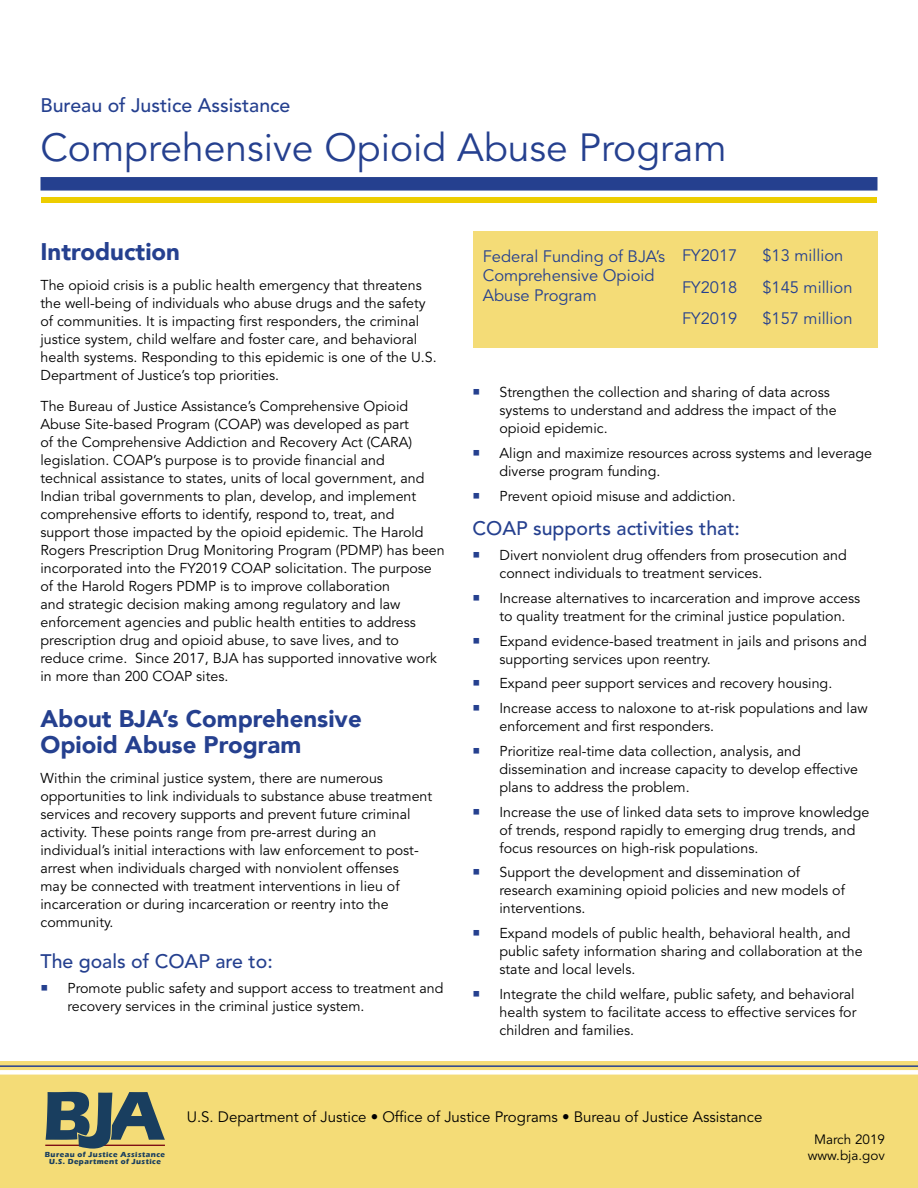
<style>
.page{position:relative;width:918px;height:1188px;background:#fff}
.page>*{position:absolute;margin:0;border:0;box-sizing:border-box;transform-origin:0 0}
.t1{font:39px "Avenir LT Std";color:#25408f}
.t2{font:900 24px/26px "Avenir LT";color:#25408f}
.t3{font:500 19.5px "Avenir LT Std";color:#25408f}
.t4{font:16.5px/19.5px "Avenir LT Std";color:#25408f}
.t5{font:15px "Avenir LT Std";color:#000}
.t6{font:14.25px/18px "Avenir LT Std";color:#000}
.t7{font:13.5px "Avenir LT Std";color:#000}
.t8{font:700 7.5px "Eras ITC";letter-spacing:.06em;color:#193e5f}
</style>
<div class="page">
<div style="left:40px;top:177px;width:838px;height:14px;background:#25408f;border:2px solid #25408f"></div>
<div style="left:41px;top:197px;width:836px;height:6px;background:#edcd00"></div>
<div style="left:0;top:1061px;width:918px;height:127px;background:#f4dc77"></div>
<hr style="left:0;top:1065px;width:918px;height:2px;background:#25408f">
<div style="left:0;top:1070px;width:918px;height:5px;background:#fff"></div>
<div style="left:473px;top:231px;width:405px;height:117px;background:#f4dc77"></div>
<hr style="left:45px;top:1145px;width:120px;height:1px;background:#77040f">
<svg style="left:46px;top:1092px;width:119px;height:57px"></svg>
<h1 class="t3" style="left:40px;top:94px;width:251px">Bureau of Justice Assistance</h1>
<h1 class="t1" style="left:40px;top:125px;width:688px">Comprehensive Opioid Abuse Program</h1>
<h2 class="t2" style="left:40px;top:238px;width:141px">Introduction</h2>
<p class="t6" style="left:40px;top:276px;width:398px">The opioid crisis is a public health emergency that threatens the well-being of individuals who abuse drugs and the safety of communities. It is impacting first responders, the criminal justice system, child welfare and foster care, and behavioral health systems. Responding to this epidemic is one of the U.S.<br>Department of Justice’s top priorities.</p>
<p class="t6" style="left:40px;top:398px;width:406px">The Bureau of Justice Assistance’s Comprehensive Opioid Abuse Site-based Program (COAP) was developed as part<br>of the Comprehensive Addiction and Recovery Act (CARA) legislation. COAP’s purpose is to provide financial and technical assistance to states, units of local government, and Indian tribal governments to plan, develop, and implement comprehensive efforts to identify, respond to, treat, and support those impacted by the opioid epidemic. The Harold Rogers Prescription Drug Monitoring Program (PDMP) has been incorporated into the FY2019 COAP solicitation. The purpose of the Harold Rogers PDMP is to improve collaboration<br>and strategic decision making among regulatory and law enforcement agencies and public health entities to address prescription drug and opioid abuse, to save lives, and to reduce crime. Since 2017, BJA has supported innovative work in more than 200 COAP sites.</p>
<h2 class="t2" style="left:40px;top:706px;width:323px">About BJA’s Comprehensive<br>Opioid Abuse Program</h2>
<p class="t6" style="left:40px;top:770px;width:393px">Within the criminal justice system, there are numerous opportunities to link individuals to substance abuse treatment services and recovery supports and prevent future criminal activity. These points range from pre-arrest during an individual’s initial interactions with law enforcement to post&shy;arrest when individuals charged with nonviolent offenses<br>may be connected with treatment interventions in lieu of incarceration or during incarceration or reentry into the community.</p>
<h3 class="t3" style="left:40px;top:950px;width:234px">The goals of COAP are to:</h3>
<p class="t6" style="left:68px;top:980px;width:378px">Promote public safety and support access to treatment and recovery services in the criminal justice system.</p>
<p class="t4" style="left:483px;top:247px;width:184px">Federal Funding of BJA’s</p>
<p class="t4" style="left:682px;top:246px;width:57px">FY2017</p>
<p class="t4" style="left:762px;top:246px;width:82px">$13 million</p>
<p class="t4" style="left:483px;top:266px;width:173px">Comprehensive Opioid<br>Abuse Program</p>
<p class="t4" style="left:682px;top:278px;width:57px">FY2018</p>
<p class="t4" style="left:762px;top:278px;width:92px">$145 million</p>
<p class="t4" style="left:682px;top:309px;width:57px">FY2019</p>
<p class="t4" style="left:762px;top:309px;width:92px">$157 million</p>
<p class="t6" style="left:500px;top:384px;width:339px">Strengthen the collection and sharing of data across systems to understand and address the impact of the opioid epidemic.</p>
<p class="t6" style="left:500px;top:445px;width:374px">Align and maximize resources across systems and leverage diverse program funding.</p>
<p class="t6" style="left:500px;top:487px;width:238px">Prevent opioid misuse and addiction.</p>
<h3 class="t3" style="left:472px;top:517px;width:269px">COAP supports activities that:</h3>
<p class="t6" style="left:500px;top:547px;width:349px">Divert nonviolent drug offenders from prosecution and connect individuals to treatment services.</p>
<p class="t6" style="left:500px;top:589px;width:362px">Increase alternatives to incarceration and improve access to quality treatment for the criminal justice population.</p>
<p class="t6" style="left:500px;top:632px;width:369px">Expand evidence-based treatment in jails and prisons and supporting services upon reentry.</p>
<p class="t6" style="left:500px;top:675px;width:334px">Expand peer support services and recovery housing.</p>
<p class="t6" style="left:500px;top:700px;width:370px">Increase access to naloxone to at-risk populations and law enforcement and first responders.</p>
<p class="t6" style="left:500px;top:742px;width:360px">Prioritize real-time data collection, analysis, and dissemination and increase capacity to develop effective plans to address the problem.</p>
<p class="t6" style="left:500px;top:803px;width:371px">Increase the use of linked data sets to improve knowledge of trends, respond rapidly to emerging drug trends, and focus resources on high-risk populations.</p>
<p class="t6" style="left:500px;top:864px;width:347px">Support the development and dissemination of research examining opioid policies and new models of interventions.</p>
<p class="t6" style="left:500px;top:925px;width:365px">Expand models of public health, behavioral health, and public safety information sharing and collaboration at the state and local levels.</p>
<p class="t6" style="left:500px;top:985px;width:359px">Integrate the child welfare, public safety, and behavioral health system to facilitate access to effective services for children and families.</p>
<p class="t5" style="left:187px;top:1108px;width:577px">U.S. Department of Justice • Office of Justice Programs • Bureau of Justice Assistance</p>
<p class="t7" style="left:814px;top:1132px;width:73px">March 2019</p>
<p class="t8" style="left:45px;top:1150px;width:122px">Bureau of Justice Assistance</p>
<p class="t7" style="left:808px;top:1148px;width:79px">www.bja.gov</p>
<p class="t8" style="left:49px;top:1157px;width:113px">U.S. Department of Justice</p>
</div>
